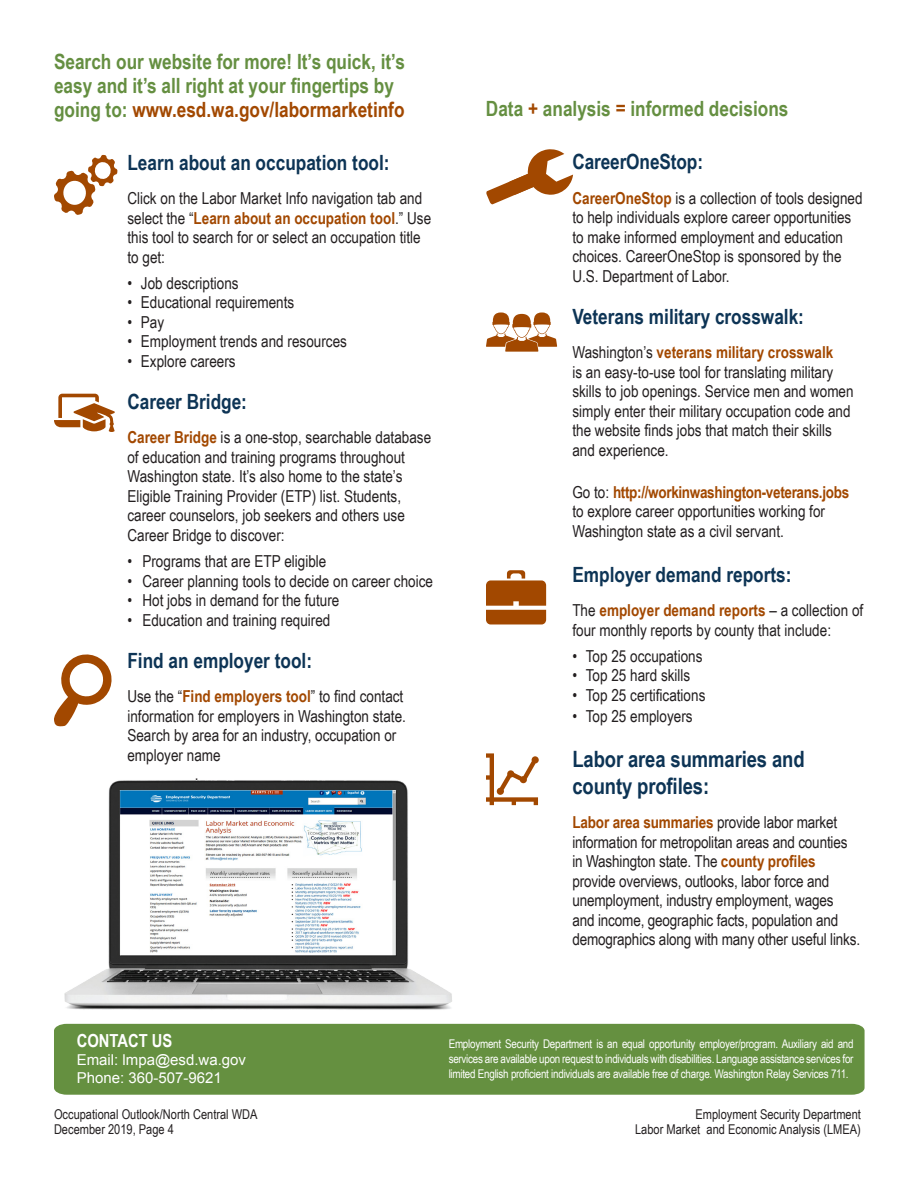
<style>
.page{position:relative;width:918px;height:1188px;background:#fff}
.page>*{position:absolute;margin:0;border:0;box-sizing:border-box;transform-origin:0 0}
.t1{font:700 22.5px/27px "Arial Narrow";letter-spacing:-.005em;color:#0d3455}
.t2{font:700 21px/24px "Arial Narrow";color:#658f41}
.t3{font:700 21px "Arial Narrow";color:#0d3455}
.t4{font:700 18px "Arial Narrow";color:#fff}
.t5{font:16.5px/19.5px "Arial Narrow";color:#231f20}
.t6{font:700 16.5px "Arial Narrow";color:#a24800}
.t7{font:15px "Arial";color:#fff}
.t8{font:13.5px "Arial Narrow";color:#231f20}
.t9{font:12px/15px "Arial Narrow";letter-spacing:-.02em;color:#fff;text-align:justify}
.s1{color:#a24800}
.s2{font-weight:700;color:#a24800}
.s3{font-weight:400;color:#231f20}
</style>
<div class="page">
<svg style="left:54px;top:654px;width:58px;height:73px"></svg>
<svg style="left:54px;top:155px;width:63px;height:60px"></svg>
<svg style="left:486px;top:753px;width:53px;height:52px"></svg>
<svg style="left:486px;top:570px;width:60px;height:54px"></svg>
<svg style="left:486px;top:312px;width:71px;height:40px"></svg>
<svg style="left:54px;top:394px;width:61px;height:38px"></svg>
<svg style="left:486px;top:149px;width:87px;height:56px"></svg>
<div style="left:54px;top:1024px;width:811px;height:71px;background:#659040"></div>
<img style="left:64px;top:780px;width:388px;height:230px">
<p class="t2" style="left:54px;top:49px;width:352px">Search our website for more! It’s quick, it’s easy and it’s all right at your fingertips by going to: <span class="s1">www.esd.wa.gov/labormarketinfo</span></p>
<p class="t3" style="left:127px;top:146px;width:264px">Learn about an occupation tool:</p>
<p class="t5" style="left:127px;top:188px;width:305px">Click on the Labor Market Info navigation tab and select the “<span class="s2">Learn about an occupation tool</span>.” Use this tool to search for or select an occupation title to get:</p>
<p class="t5" style="left:127px;top:273px;width:113px">• Job descriptions</p>
<p class="t5" style="left:127px;top:292px;width:168px">• Educational requirements</p>
<p class="t5" style="left:127px;top:312px;width:38px">• Pay</p>
<p class="t5" style="left:127px;top:331px;width:221px">• Employment trends and resources</p>
<p class="t5" style="left:127px;top:351px;width:110px">• Explore careers</p>
<p class="t3" style="left:127px;top:386px;width:121px">Career Bridge:</p>
<p class="t5" style="left:127px;top:427px;width:305px"><span class="s2">Career Bridge</span> is a one-stop, searchable database of education and training programs throughout Washington state. It’s also home to the state’s Eligible Training Provider (ETP) list. Students, career counselors, job seekers and others use Career Bridge to discover:</p>
<p class="t5" style="left:127px;top:551px;width:201px">• Programs that are ETP eligible</p>
<p class="t5" style="left:127px;top:571px;width:307px">• Career planning tools to decide on career choice</p>
<p class="t5" style="left:127px;top:590px;width:214px">• Hot jobs in demand for the future</p>
<p class="t5" style="left:127px;top:610px;width:205px">• Education and training required</p>
<p class="t3" style="left:127px;top:644px;width:186px">Find an employer tool:</p>
<p class="t5" style="left:127px;top:686px;width:280px">Use the “<span class="s2">Find employers tool</span>” to find contact information for employers in Washington state.<br>Search by area for an industry, occupation or employer name</p>
<p class="t5" style="left:195px;top:764px;width:5px">.</p>
<p class="t2" style="left:486px;top:95px;width:304px">Data <span class="s1">+</span> analysis <span class="s1">=</span> informed decisions</p>
<p class="t3" style="left:572px;top:146px;width:132px">CareerOneStop:</p>
<p class="t5" style="left:572px;top:188px;width:292px"><span class="s2">CareerOneStop</span> is a collection of tools designed to help individuals explore career opportunities to make informed employment and education choices. CareerOneStop is sponsored by the U.S. Department of Labor.</p>
<p class="t3" style="left:572px;top:300px;width:233px">Veterans military crosswalk:</p>
<p class="t6" style="left:572px;top:340px;width:263px"><span class="s3">Washington’s</span> veterans military crosswalk</p>
<p class="t5" style="left:572px;top:362px;width:262px">is an easy-to-use tool for translating military</p>
<p class="t5" style="left:572px;top:381px;width:283px">skills to job openings. Service men and women simply enter their military occupation code and</p>
<p class="t5" style="left:572px;top:420px;width:261px">the website finds jobs that match their skills and experience.</p>
<p class="t5" style="left:572px;top:482px;width:278px">Go to: <span class="s2">http://workinwashington-veterans.jobs </span>to explore career opportunities working for<br>Washington state as a civil servant.</p>
<p class="t3" style="left:572px;top:558px;width:221px">Employer demand reports:</p>
<p class="t5" style="left:572px;top:600px;width:293px">The <span class="s2">employer demand reports</span> – a collection of four monthly reports by county that include:</p>
<p class="t5" style="left:572px;top:646px;width:132px">• Top 25 occupations</p>
<p class="t5" style="left:572px;top:665px;width:120px">• Top 25 hard skills</p>
<p class="t5" style="left:572px;top:685px;width:135px">• Top 25 certifications</p>
<p class="t5" style="left:572px;top:706px;width:122px">• Top 25 employers</p>
<p class="t1" style="left:572px;top:744px;width:234px">Labor area summaries and county profiles:</p>
<p class="t5" style="left:572px;top:812px;width:289px"><span class="s2">Labor area summaries</span> provide labor market information for metropolitan areas and counties in Washington state. The <span class="s2">county profiles </span>provide overviews, outlooks, labor force and unemployment, industry employment, wages<br>and income, geographic facts, population and demographics along with many other useful links.</p>
<p class="t4" style="left:77px;top:1027px;width:97px">CONTACT US</p>
<p class="t7" style="left:77px;top:1050px;width:171px">Email: lmpa@esd.wa.gov</p>
<p class="t7" style="left:77px;top:1068px;width:147px">Phone: 360-507-9621</p>
<p class="t9" style="left:449px;top:1036px;width:406px">Employment Security Department is an equal opportunity employer/program. Auxiliary aid and services are available upon request to individuals with disabilities. Language assistance services for limited English proficient individuals are available free of charge. Washington Relay Services 711.</p>
<p class="t8" style="left:54px;top:1104px;width:205px">Occupational Outlook/North Central WDA</p>
<p class="t8" style="left:695px;top:1104px;width:167px">Employment Security Department</p>
<p class="t8" style="left:54px;top:1119px;width:122px">December 2019, Page 4</p>
<p class="t8" style="left:635px;top:1119px;width:227px">Labor Market and Economic Analysis (LMEA)</p>
</div>
